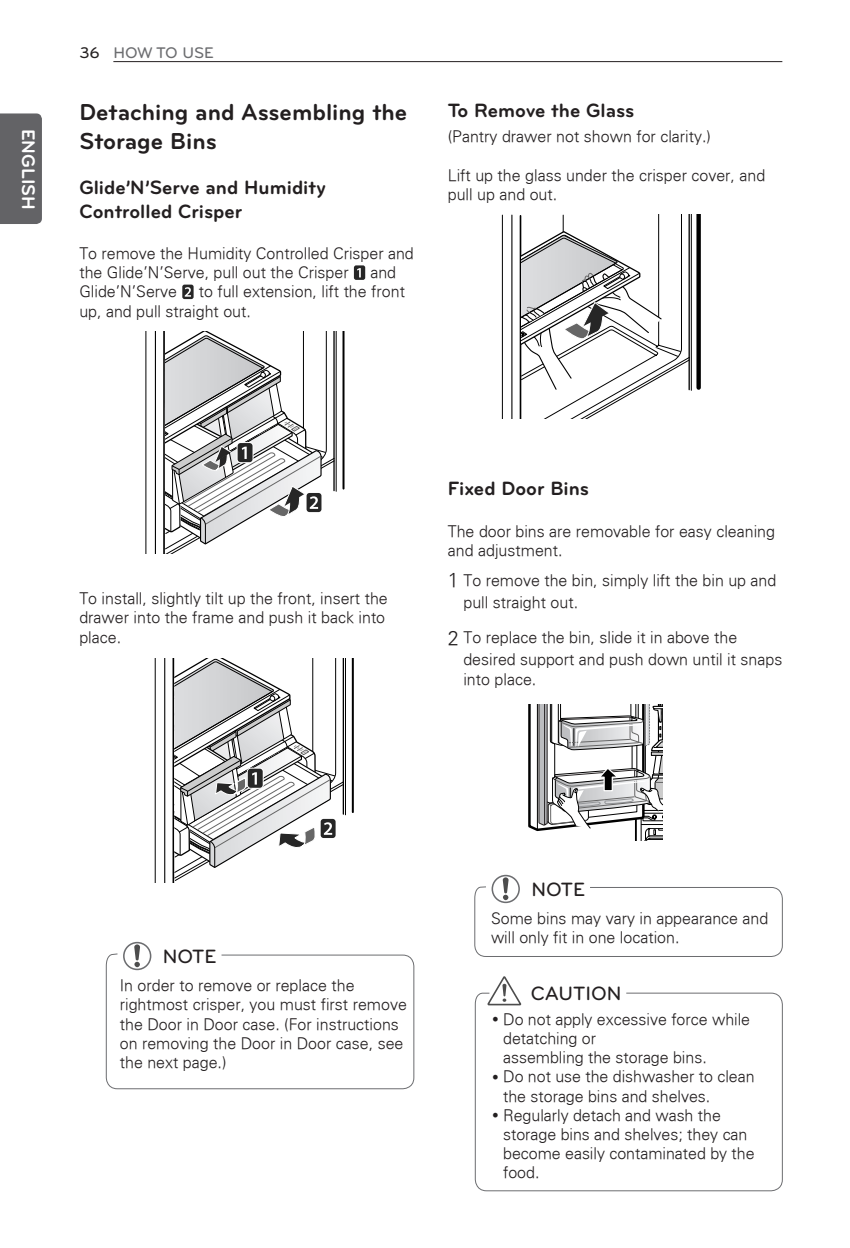
<style>
.page{position:relative;width:850px;height:1248px;background:#fff}
.page>*{position:absolute;margin:0;border:0;box-sizing:border-box;transform-origin:0 0}
.t1{font:700 24px/28.8px "Bryant LG";color:#231f20}
.t2{font:700 20px/24px "Bryant LG";color:#231f20}
.t3{font:500 20px "Bryant LG";color:#231f20}
.t4{font:700 19px "Bryant LG";color:#fff}
.t5{font:300 16px/19.2px "Univers";color:#231f20}
.t6{font:500 16px "Bryant LG";color:#6c6d70}
.s1{color:#231f20}
.s2{font-size:20px}
</style>
<div class="page">
<hr style="left:113px;top:61px;width:669px;height:1px;background:#231f20">
<div style="left:0;top:113px;width:42px;height:111px;background:#636366"></div>
<div style="left:353px;top:265px;width:13px;height:15px;border:3px solid #fff;border-radius:2px"></div>
<div style="left:354px;top:265px;width:11px;height:15px;background:#262626;border-radius:2px"></div>
<svg style="left:357px;top:268px;width:4px;height:9px"></svg>
<div style="left:182px;top:284px;width:12px;height:16px;border:3px solid #fff;border-radius:2px"></div>
<div style="left:182px;top:285px;width:12px;height:14px;background:#262626;border-radius:2px"></div>
<svg style="left:185px;top:287px;width:6px;height:10px"></svg>
<hr style="left:146px;top:332px;width:1px;height:222px;background:#000">
<hr style="left:155px;top:332px;width:1px;height:222px;background:#000">
<hr style="left:343px;top:332px;width:2px;height:157px;background:#000">
<hr style="left:163px;top:332px;width:2px;height:222px;background:#000">
<svg style="left:164px;top:332px;width:173px;height:222px"></svg>
<hr style="left:155px;top:658px;width:1px;height:224px;background:#000">
<hr style="left:164px;top:658px;width:1px;height:224px;background:#000">
<hr style="left:352px;top:658px;width:2px;height:154px;background:#000">
<hr style="left:173px;top:658px;width:1px;height:224px;background:#000">
<svg style="left:174px;top:658px;width:172px;height:224px"></svg>
<div style="left:696px;top:214px;width:5px;height:174px;background:#000"></div>
<svg style="left:502px;top:214px;width:190px;height:204px"></svg>
<svg style="left:528px;top:704px;width:136px;height:136px"></svg>
<svg style="left:492px;top:875px;width:28px;height:28px"></svg>
<svg style="left:474px;top:877px;width:309px;height:80px"></svg>
<svg style="left:494px;top:976px;width:21px;height:16px"></svg>
<svg style="left:474px;top:992px;width:309px;height:200px"></svg>
<svg style="left:123px;top:942px;width:28px;height:28px"></svg>
<svg style="left:134px;top:944px;width:6px;height:9px"></svg>
<svg style="left:105px;top:953px;width:310px;height:137px"></svg>
<svg style="left:493px;top:1017px;width:5px;height:5px"></svg>
<svg style="left:493px;top:1075px;width:5px;height:4px"></svg>
<svg style="left:493px;top:1113px;width:5px;height:5px"></svg>
<p class="t4" style="left:35px;top:129px;width:82px;rotate:90deg">ENGLISH</p>
<p class="t6" style="left:79px;top:47px;width:136px"><span class="s1">36</span> HOW TO USE</p>
<h1 class="t1" style="left:79px;top:100px;width:330px">Detaching and Assembling the<br>Storage Bins</h1>
<p class="t2" style="left:79px;top:177px;width:248px">Glide’N’Serve and Humidity<br>Controlled Crisper</p>
<p class="t5" style="left:79px;top:243px;width:336px">To remove the Humidity Controlled Crisper and the Glide’N’Serve, pull out the Crisper</p>
<p class="t5" style="left:370px;top:263px;width:27px">and</p>
<p class="t5" style="left:79px;top:282px;width:99px">Glide’N’Serve</p>
<p class="t5" style="left:79px;top:282px;width:327px;text-indent:119px">to full extension, lift the front up, and pull straight out.</p>
<p class="t2" style="left:448px;top:100px;width:188px">To Remove the Glass</p>
<p class="t5" style="left:448px;top:126px;width:265px">(Pantry drawer not shown for clarity.)</p>
<p class="t5" style="left:448px;top:165px;width:319px">Lift up the glass under the crisper cover, and pull up and out.</p>
<p class="t5" style="left:79px;top:589px;width:310px">To install, slightly tilt up the front, insert the drawer into the frame and push it back into place.</p>
<p class="t2" style="left:448px;top:478px;width:143px">Fixed Door Bins</p>
<p class="t5" style="left:448px;top:521px;width:329px">The door bins are removable for easy cleaning and adjustment.</p>
<p class="t5" style="left:463px;top:569px;width:315px;line-height:22px;text-indent:-16px"><span class="s2">1</span> To remove the bin, simply lift the bin up and pull straight out.</p>
<p class="t5" style="left:463px;top:626px;width:320px;line-height:22px;text-indent:-16px"><span class="s2">2</span> To replace the bin, slide it in above the desired support and push down until it snaps</p>
<p class="t5" style="left:463px;top:669px;width:74px">into place.</p>
<p class="t3" style="left:163px;top:949px;width:55px">NOTE</p>
<p class="t5" style="left:120px;top:976px;width:289px">In order to remove or replace the rightmost crisper, you must first remove the Door in Door case. (For instructions on removing the Door in Door case, see the next page.)</p>
<p class="t3" style="left:531px;top:882px;width:55px">NOTE</p>
<p class="t5" style="left:491px;top:909px;width:279px">Some bins may vary in appearance and will only fit in one location.</p>
<p class="t3" style="left:531px;top:986px;width:92px">CAUTION</p>
<p class="t5" style="left:503px;top:1009px;width:253px">Do not apply excessive force while detatching or<br>assembling the storage bins.<br>Do not use the dishwasher to clean the storage bins and shelves.<br>Regularly detach and wash the storage bins and shelves; they can become easily contaminated by the food.</p>
</div>
